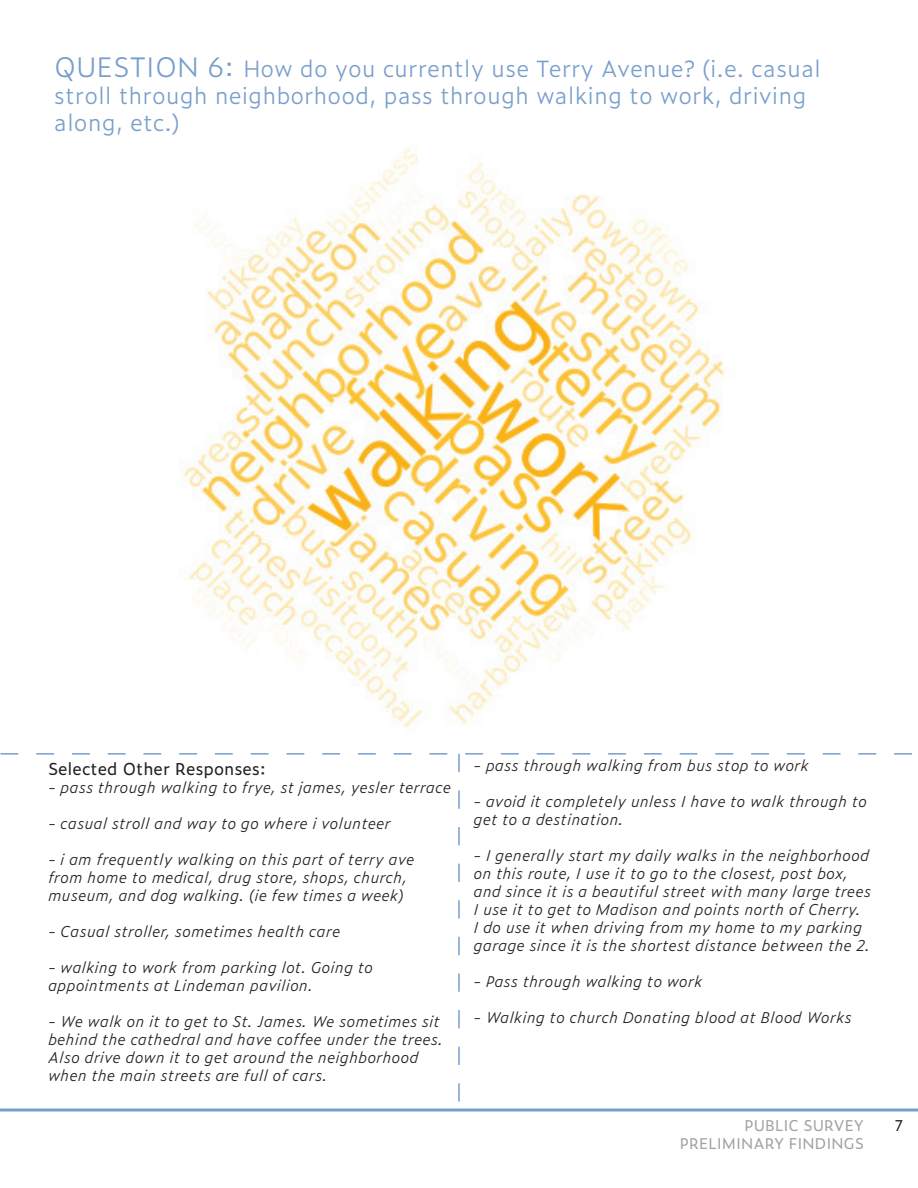
<style>
.page{position:relative;width:918px;height:1188px;background:#fff}
.page>*{position:absolute;margin:0;border:0;box-sizing:border-box;transform-origin:0 0}
.t1{font:300 22.5px/27px "Zeitung Micro Pro";color:#789ecc}
.t2{font:16.5px "Zeitung Micro Pro";color:#231f20}
.t3{font:italic 300 15px/18px "Zeitung Micro Pro";color:#231f20}
.t4{font:15px/18px "Zeitung Micro Pro";color:#a1a3a6;text-align:right}
.t5{font:15px "Zeitung Micro Pro";color:#231f20}
.s1{font-size:27px}
</style>
<div class="page">
<svg style="left:0;top:1108px;width:918px;height:4px;background:#99b6d8"></svg>
<img style="left:181px;top:148px;width:544px;height:580px">
<svg style="left:0;top:753px;width:912px;height:349px"></svg>
<h1 class="t1" style="left:54px;top:55px;width:769px"><span class="s1">QUESTION 6:</span> How do you currently use Terry Avenue? (i.e. casual stroll through neighborhood, pass through walking to work, driving along, etc.)</h1>
<p class="t2" style="left:48px;top:757px;width:219px">Selected Other Responses:</p>
<p class="t3" style="left:48px;top:778px;width:405px">- pass through walking to frye, st james, yesler terrace</p>
<p class="t3" style="left:48px;top:814px;width:344px">- casual stroll and way to go where i volunteer</p>
<p class="t3" style="left:48px;top:850px;width:368px">- i am frequently walking on this part of terry ave from home to medical, drug store, shops, church, museum, and dog walking. (ie few times a week)</p>
<p class="t3" style="left:48px;top:922px;width:294px">- Casual stroller, sometimes health care</p>
<p class="t3" style="left:48px;top:958px;width:327px">- walking to work from parking lot. Going to appointments at Lindeman pavilion.</p>
<p class="t3" style="left:48px;top:1012px;width:397px">- We walk on it to get to St. James. We sometimes sit behind the cathedral and have coffee under the trees.<br>Also drive down it to get around the neighborhood when the main streets are full of cars.</p>
<p class="t3" style="left:474px;top:756px;width:337px">- pass through walking from bus stop to work</p>
<p class="t3" style="left:474px;top:792px;width:395px">- avoid it completely unless I have to walk through to get to a destination.</p>
<p class="t3" style="left:474px;top:846px;width:399px">- I generally start my daily walks in the neighborhood on this route, I use it to go to the closest, post box, and since it is a beautiful street with many large trees I use it to get to Madison and points north of Cherry.<br>I do use it when driving from my home to my parking garage since it is the shortest distance between the 2.</p>
<p class="t3" style="left:474px;top:972px;width:231px">- Pass through walking to work</p>
<p class="t3" style="left:474px;top:1008px;width:380px">- Walking to church Donating blood at Blood Works</p>
<p class="t4" style="left:680px;top:1116px;width:186px">PUBLIC SURVEY<br>PRELIMINARY FINDINGS</p>
<p class="t5" style="left:895px;top:1114px;width:10px">7</p>
</div>
